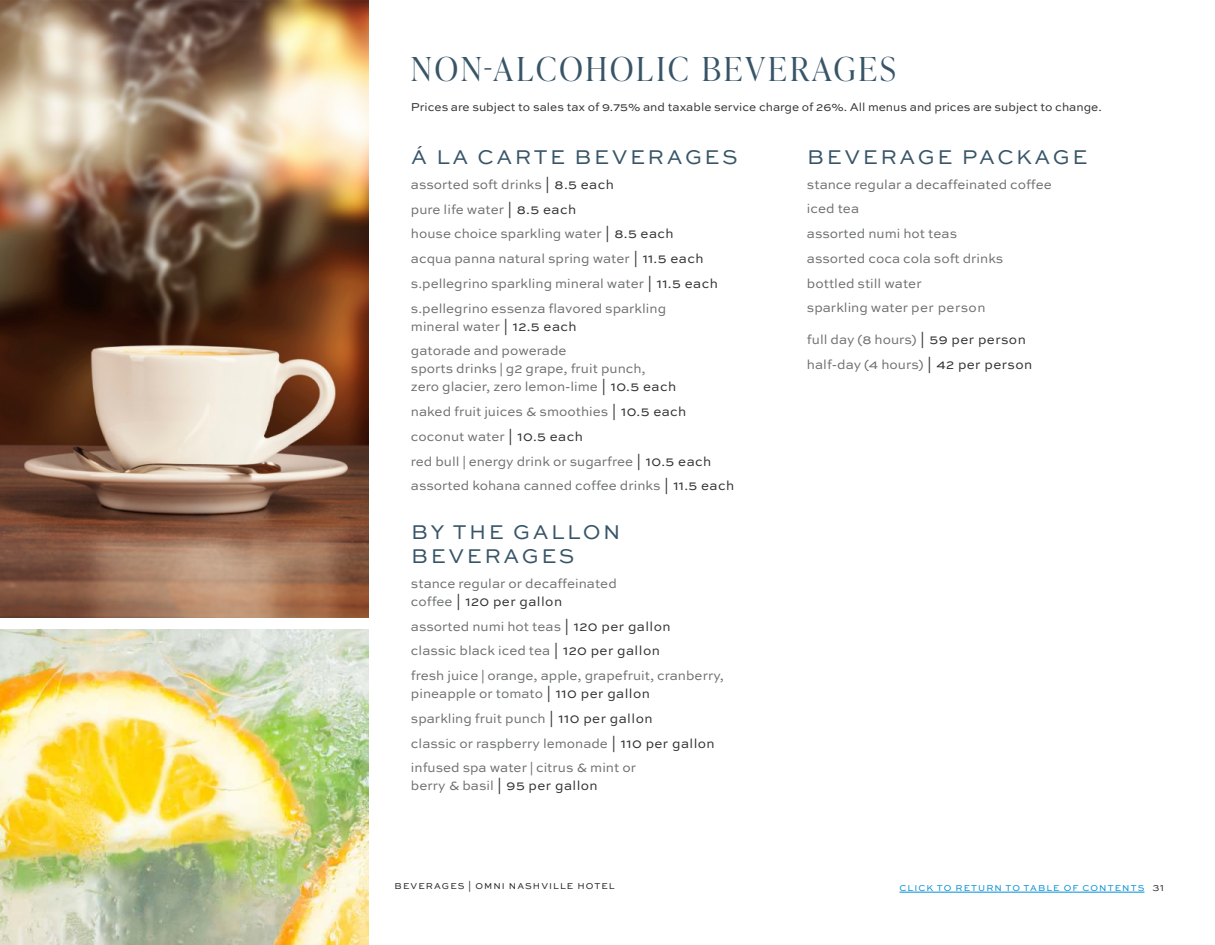
<style>
.page{position:relative;width:1215px;height:945px;background:#fff}
.page>*{position:absolute;margin:0;border:0;box-sizing:border-box;transform-origin:0 0}
.t1{font:300 33px "Ivy Presto Display";letter-spacing:.09em;color:#385568}
.t2{font:21px/24px "Sweet Sans Pro";letter-spacing:.12em;color:#385568}
.t3{font:13.5px/24.8px "Sweet Sans Pro";color:#6c6e70}
.t4{font:13.5px "Sweet Sans Pro";color:#323032}
.t5{font:12px "Sweet Sans Pro";color:#323032}
.t6{font:9px "Sweet Sans Pro";letter-spacing:.12em;color:#008fd4}
.t7{font:9px "Sweet Sans Pro";letter-spacing:.12em;color:#221f1f}
.s1{color:#323032}
.s2{font-family:"Caecilia Com 55 Roman"}
.s3{color:#6c6e70}
.s4{color:#221f1f}
</style>
<div class="page">
<img style="left:0;top:0;width:369px;height:618px">
<img style="left:0;top:630px;width:369px;height:315px">
<hr style="left:899px;top:892px;width:246px;height:1px;background:#008fd4">
<h1 class="t1" style="left:411px;top:48px;width:486px">NON-ALCOHOLIC BEVERAGES</h1>
<p class="t5" style="left:411px;top:100px;width:692px">Prices are subject to sales tax of 9.75% and taxable service charge of 26%. All menus and prices are subject to change.</p>
<h2 class="t2" style="left:411px;top:146px;width:328px">Á LA CARTE BEVERAGES</h2>
<p class="t3" style="left:411px;top:172px;width:308px">assorted soft drinks <span class="s1">| 8.5 each<br></span>pure life water <span class="s1">| 8.5 each<br></span>house choice sparkling water <span class="s1">| 8.5 each<br></span>acqua panna natural spring water <span class="s1">| 11.5 each </span>s.pellegrino sparkling mineral water <span class="s1">| 11.5 each </span>s.pellegrino essenza flavored sparkling</p>
<p class="t3" style="left:411px;top:314px;width:167px">mineral water <span class="s1">| 12.5 each </span>gatorade and powerade</p>
<p class="t3" style="left:411px;top:360px;width:267px;line-height:18px">sports drinks <span class="s2">|</span> g2 grape, fruit punch, zero glacier, zero lemon-lime <span class="s1">| 10.5 each</span></p>
<p class="t3" style="left:411px;top:400px;width:325px">naked fruit juices &amp; smoothies <span class="s1">| 10.5 each </span>coconut water <span class="s1">| 10.5 each<br></span>red bull <span class="s2">|</span> energy drink or sugarfree <span class="s1">| 10.5 each </span>assorted kohana canned coffee drinks <span class="s1">| 11.5 each</span></p>
<h2 class="t2" style="left:411px;top:521px;width:211px">BY THE GALLON<br>BEVERAGES</h2>
<p class="t3" style="left:411px;top:575px;width:207px;line-height:18px">stance regular or decaffeinated coffee <span class="s1">| 120 per gallon</span></p>
<p class="t3" style="left:411px;top:614px;width:314px">assorted numi hot teas <span class="s1">| 120 per gallon<br></span>classic black iced tea <span class="s1">| 120 per gallon<br></span>fresh juice <span class="s2">|</span> orange, apple, grapefruit, cranberry,</p>
<p class="t3" style="left:411px;top:682px;width:305px">pineapple or tomato <span class="s1">| 110 per gallon<br></span>sparkling fruit punch <span class="s1">| 110 per gallon<br></span>classic or raspberry lemonade <span class="s1">| 110 per gallon </span>infused spa water <span class="s2">|</span> citrus &amp; mint or</p>
<p class="t4" style="left:411px;top:778px;width:188px"><span class="s3">berry &amp; basil</span> | 95 per gallon</p>
<p class="t7" style="left:395px;top:881px;width:222px">BEVERAGES | OMNI NASHVILLE HOTEL</p>
<h2 class="t2" style="left:807px;top:146px;width:282px">BEVERAGE PACKAGE</h2>
<p class="t3" style="left:807px;top:172px;width:246px">stance regular a decaffeinated coffee iced tea<br>assorted numi hot teas<br>assorted coca cola soft drinks bottled still water<br>sparkling water per person</p>
<p class="t3" style="left:807px;top:328px;width:227px">full day (8 hours) <span class="s1">| 59 per person </span>half-day (4 hours) <span class="s1">| 42 per person</span></p>
<p class="t6" style="left:899px;top:883px;width:266px">CLICK TO RETURN TO TABLE OF CONTENTS <span class="s4">31</span></p>
</div>
